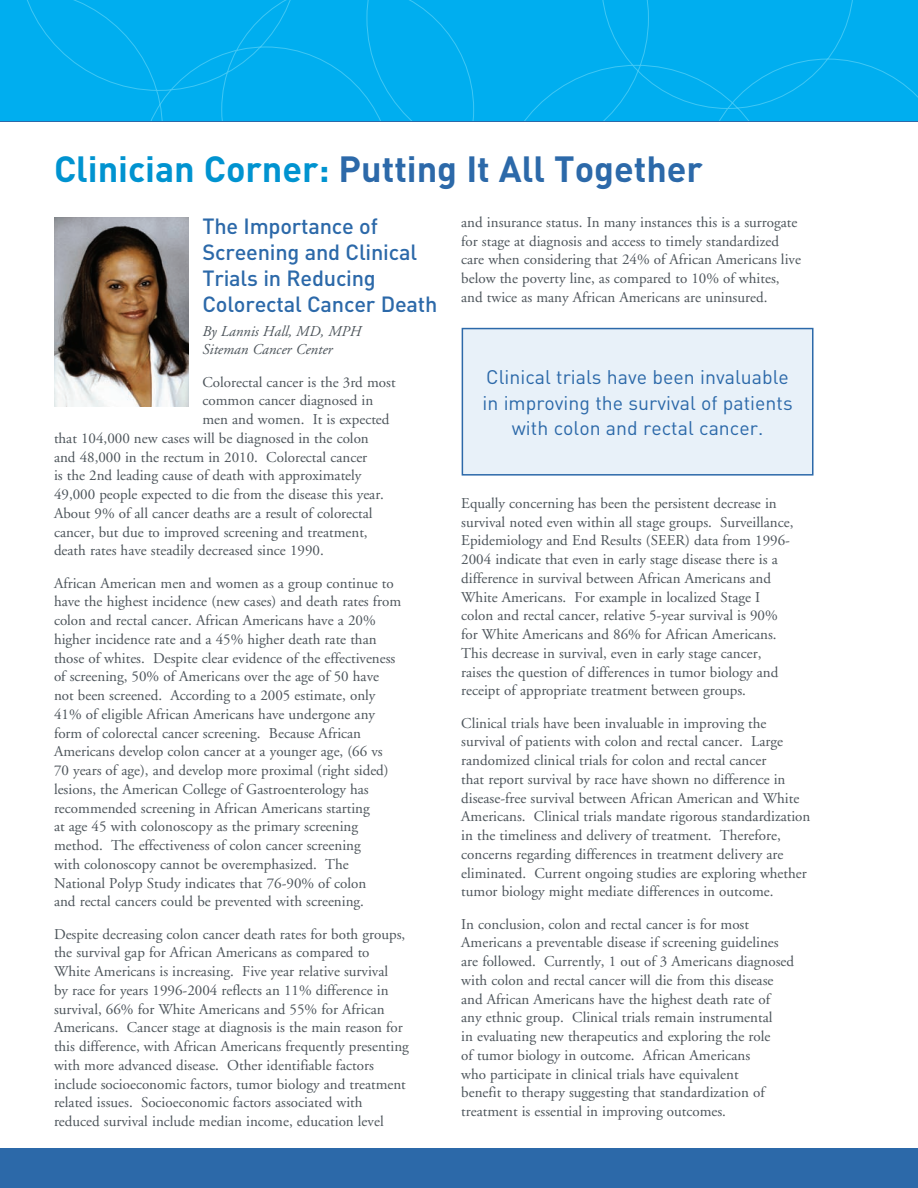
<style>
.page{position:relative;width:918px;height:1188px;background:#fff}
.page>*{position:absolute;margin:0;border:0;box-sizing:border-box;transform-origin:0 0}
.t1{font:700 36px "DIN";color:#2c69a9}
.t2{font:500 21.75px/26.1px "DIN";letter-spacing:-.01em;color:#2c69a9}
.t3{font:19.5px/25.5px "DIN";color:#2c69a9;text-align:center}
.t4{font:15px/18.8px "Adobe Garamond";color:#4c545a}
.t5{font:italic 15px/18.8px "Adobe Garamond";color:#4c545a}
.s1{color:#0093d0}
</style>
<div class="page">
<div style="left:0;top:0;width:918px;height:121px;background:#00aeef"></div>
<div style="left:0;top:1149px;width:918px;height:39px;background:#2c69a9"></div>
<hr style="left:0;top:121px;width:918px;height:1px;background:#2c69a9">
<img style="left:54px;top:217px;width:135px;height:189px">
<div style="left:462px;top:329px;width:351px;height:146px;background:#e8f1f9"></div>
<div style="left:462px;top:328px;width:352px;height:148px;border:2px solid #2c69a9"></div>
<h1 class="t1" style="left:54px;top:146px;width:650px"><span class="s1">Clinician Corner:</span> Putting It All Together</h1>
<h2 class="t2" style="left:202px;top:212px;width:236px">The Importance of<br>Screening and Clinical<br>Trials in Reducing<br>Colorectal Cancer Death</h2>
<p class="t5" style="left:202px;top:322px;width:160px">By Lannis Hall, MD, MPH<br>Siteman Cancer Center</p>
<p class="t4" style="left:202px;top:373px;width:195px">Colorectal cancer is the 3rd most</p>
<p class="t4" style="left:202px;top:392px;width:172px">common cancer diagnosed in</p>
<p class="t4" style="left:202px;top:410px;width:189px">men and women. It is expected</p>
<p class="t4" style="left:54px;top:429px;width:316px">that 104,000 new cases will be diagnosed in the colon</p>
<p class="t4" style="left:54px;top:448px;width:315px">and 48,000 in the rectum in 2010. Colorectal cancer</p>
<p class="t4" style="left:54px;top:467px;width:309px">is the 2nd leading cause of death with approximately</p>
<p class="t4" style="left:54px;top:485px;width:332px">49,000 people expected to die from the disease this year.</p>
<p class="t4" style="left:54px;top:504px;width:320px">About 9% of all cancer deaths are a result of colorectal</p>
<p class="t4" style="left:54px;top:523px;width:315px">cancer, but due to improved screening and treatment,</p>
<p class="t4" style="left:54px;top:542px;width:271px">death rates have steadily decreased since 1990.</p>
<p class="t4" style="left:54px;top:574px;width:349px">African American men and women as a group continue to have the highest incidence (new cases) and death rates from colon and rectal cancer. African Americans have a 20% higher incidence rate and a 45% higher death rate than those of whites. Despite clear evidence of the effectiveness of screening, 50% of Americans over the age of 50 have not been screened. According to a 2005 estimate, only 41% of eligible African Americans have undergone any form of colorectal cancer screening. Because African Americans develop colon cancer at a younger age, (66 vs 70 years of age), and develop more proximal (right sided) lesions, the American College of Gastroenterology has recommended screening in African Americans starting<br>at age 45 with colonoscopy as the primary screening method. The effectiveness of colon cancer screening<br>with colonoscopy cannot be overemphasized. The National Polyp Study indicates that 76-90% of colon<br>and rectal cancers could be prevented with screening.</p>
<p class="t4" style="left:54px;top:925px;width:356px">Despite decreasing colon cancer death rates for both groups, the survival gap for African Americans as compared to White Americans is increasing. Five year relative survival<br>by race for years 1996-2004 reflects an 11% difference in survival, 66% for White Americans and 55% for African Americans. Cancer stage at diagnosis is the main reason for this difference, with African Americans frequently presenting with more advanced disease. Other identifiable factors include socioeconomic factors, tumor biology and treatment related issues. Socioeconomic factors associated with reduced survival include median income, education level</p>
<p class="t4" style="left:461px;top:213px;width:341px">and insurance status. In many instances this is a surrogate for stage at diagnosis and access to timely standardized care when considering that 24% of African Americans live below the poverty line, as compared to 10% of whites, and twice as many African Americans are uninsured.</p>
<h3 class="t3" style="left:482px;top:364px;width:312px">Clinical trials have been invaluable in improving the survival of patients with colon and rectal cancer.</h3>
<p class="t4" style="left:461px;top:494px;width:334px">Equally concerning has been the persistent decrease in survival noted even within all stage groups. Surveillance, Epidemiology and End Results (SEER) data from 1996- 2004 indicate that even in early stage disease there is a difference in survival between African Americans and White Americans. For example in localized Stage I colon and rectal cancer, relative 5-year survival is 90% for White Americans and 86% for African Americans.<br>This decrease in survival, even in early stage cancer, raises the question of differences in tumor biology and receipt of appropriate treatment between groups.</p>
<p class="t4" style="left:461px;top:714px;width:351px">Clinical trials have been invaluable in improving the survival of patients with colon and rectal cancer. Large randomized clinical trials for colon and rectal cancer<br>that report survival by race have shown no difference in disease-free survival between African American and White Americans. Clinical trials mandate rigorous standardization in the timeliness and delivery of treatment. Therefore, concerns regarding differences in treatment delivery are eliminated. Current ongoing studies are exploring whether tumor biology might mediate differences in outcome.</p>
<p class="t4" style="left:461px;top:915px;width:334px">In conclusion, colon and rectal cancer is for most Americans a preventable disease if screening guidelines are followed. Currently, 1 out of 3 Americans diagnosed with colon and rectal cancer will die from this disease and African Americans have the highest death rate of any ethnic group. Clinical trials remain instrumental<br>in evaluating new therapeutics and exploring the role<br>of tumor biology in outcome. African Americans<br>who participate in clinical trials have equivalent<br>benefit to therapy suggesting that standardization of treatment is essential in improving outcomes.</p>
</div>
